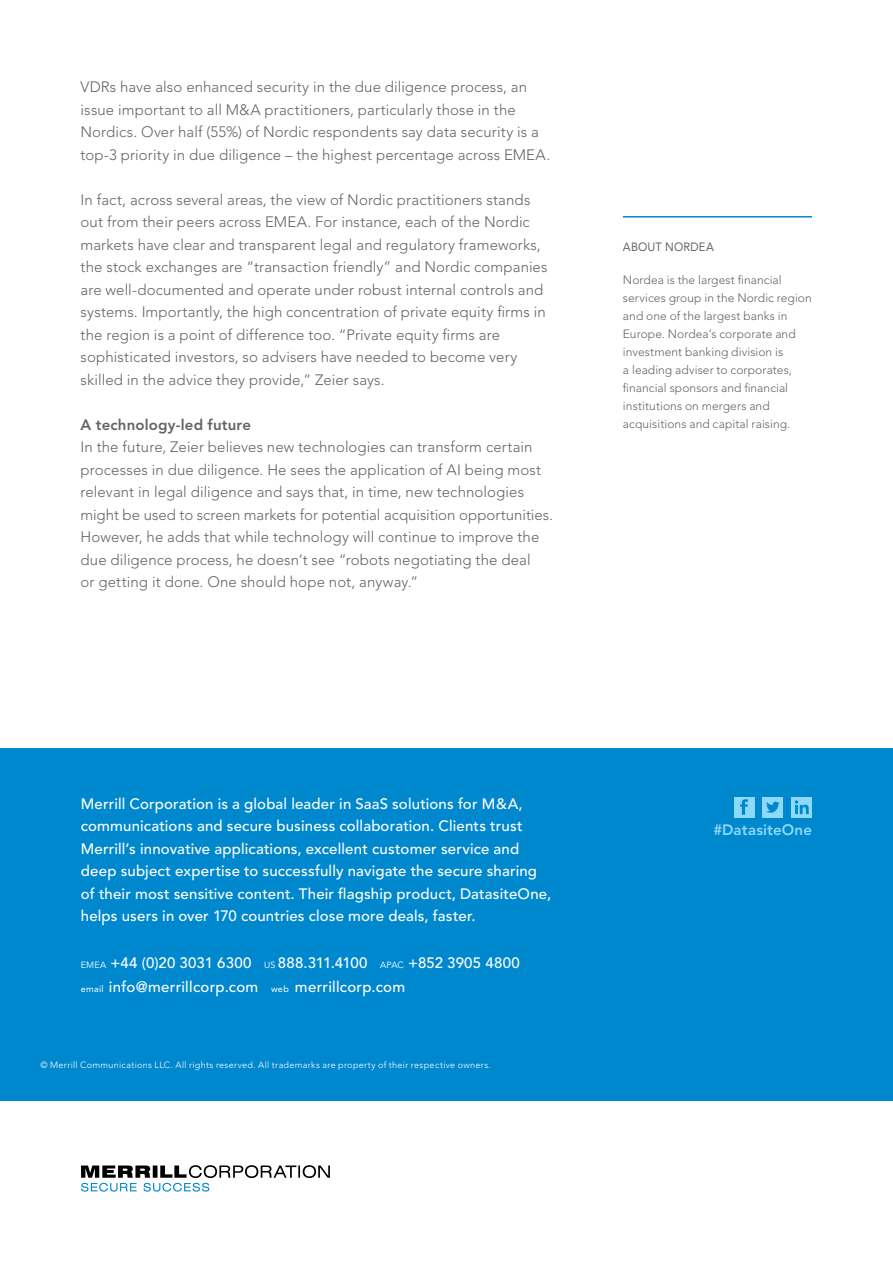
<style>
.page{position:relative;width:893px;height:1263px;background:#fff}
.page>*{position:absolute;margin:0;border:0;box-sizing:border-box;transform-origin:0 0}
.t1{font:300 15px/22.5px "Avenir LT Std";letter-spacing:.005em;color:#636466}
.t2{font:500 15px/22.5px "Avenir";letter-spacing:.01em;color:#fff}
.t3{font:500 15px/24px "Avenir LT Std";letter-spacing:.015em;color:#fff}
.t4{font:800 15px "Avenir LT Std";letter-spacing:.01em;color:#636466}
.t5{font:800 15px "Avenir LT Std";letter-spacing:.01em;color:#8ed8f8}
.t6{font:300 12px/18px "Avenir LT Std";letter-spacing:.005em;color:#636466}
.t7{font:12px "Avenir LT Std";letter-spacing:.015em;color:#636466;scale:.93 1}
.t8{font:300 9px "Avenir LT Std";letter-spacing:.04em;color:#fff}
.s1{font-weight:400;font-size:9px}
.s2{font-family:"Avenir";font-weight:400;font-size:9px}
</style>
<div class="page">
<hr style="left:623px;top:216px;width:189px;height:2px;background:#0088ce">
<div style="left:0;top:748px;width:893px;height:353px;background:#0088ce"></div>
<div style="left:734px;top:797px;width:20px;height:20px;background:#8ed8f8"></div>
<svg style="left:740px;top:799px;width:8px;height:16px"></svg>
<div style="left:792px;top:797px;width:20px;height:20px;background:#8ed8f8"></div>
<svg style="left:795px;top:800px;width:14px;height:14px"></svg>
<div style="left:763px;top:797px;width:20px;height:20px;background:#8ed8f8"></div>
<svg style="left:766px;top:802px;width:14px;height:11px"></svg>
<svg style="left:81px;top:1165px;width:249px;height:26px"></svg>
<p class="t1" style="left:81px;top:76px;width:471px">VDRs have also enhanced security in the due diligence process, an issue important to all M&amp;A practitioners, particularly those in the Nordics. Over half (55%) of Nordic respondents say data security is a top-3 priority in due diligence – the highest percentage across EMEA.</p>
<p class="t1" style="left:81px;top:188px;width:468px">In fact, across several areas, the view of Nordic practitioners stands out from their peers across EMEA. For instance, each of the Nordic markets have clear and transparent legal and regulatory frameworks, the stock exchanges are “transaction friendly” and Nordic companies are well-documented and operate under robust internal controls and systems. Importantly, the high concentration of private equity firms in the region is a point of difference too. “Private equity firms are sophisticated investors, so advisers have needed to become very skilled in the advice they provide,” Zeier says.</p>
<p class="t4" style="left:81px;top:416px;width:172px">A technology-led future</p>
<p class="t1" style="left:81px;top:436px;width:474px">In the future, Zeier believes new technologies can transform certain processes in due diligence. He sees the application of AI being most relevant in legal diligence and says that, in time, new technologies might be used to screen markets for potential acquisition opportunities.<br>However, he adds that while technology will continue to improve the due diligence process, he doesn’t see “robots negotiating the deal<br>or getting it done. One should hope not, anyway.”</p>
<p class="t7" style="left:623px;top:239px;width:99px">ABOUT NORDEA</p>
<p class="t6" style="left:623px;top:270px;width:190px">Nordea is the largest financial services group in the Nordic region and one of the largest banks in<br>Europe. Nordea’s corporate and investment banking division is<br>a leading adviser to corporates, financial sponsors and financial institutions on mergers and acquisitions and capital raising.</p>
<p class="t2" style="left:81px;top:792px;width:472px">Merrill Corporation is a global leader in SaaS solutions for M&amp;A, communications and secure business collaboration. Clients trust Merrill’s innovative applications, excellent customer service and deep subject expertise to successfully navigate the secure sharing of their most sensitive content. Their flagship product, DatasiteOne, helps users in over 170 countries close more deals, faster.</p>
<p class="t3" style="left:81px;top:951px;width:441px"><span class="s1">EMEA</span> +44 (0)20 3031 6300 <span class="s1">US</span> 888.311.4100 <span class="s1">APAC</span> +852 3905 4800 <span class="s2">email</span> info@merrillcorp.com <span class="s2">web</span> merrillcorp.com</p>
<p class="t8" style="left:41px;top:1060px;width:452px">© Merrill Communications LLC. All rights reserved. All trademarks are property of their respective owners.</p>
<p class="t5" style="left:713px;top:821px;width:100px">#DatasiteOne</p>
</div>
